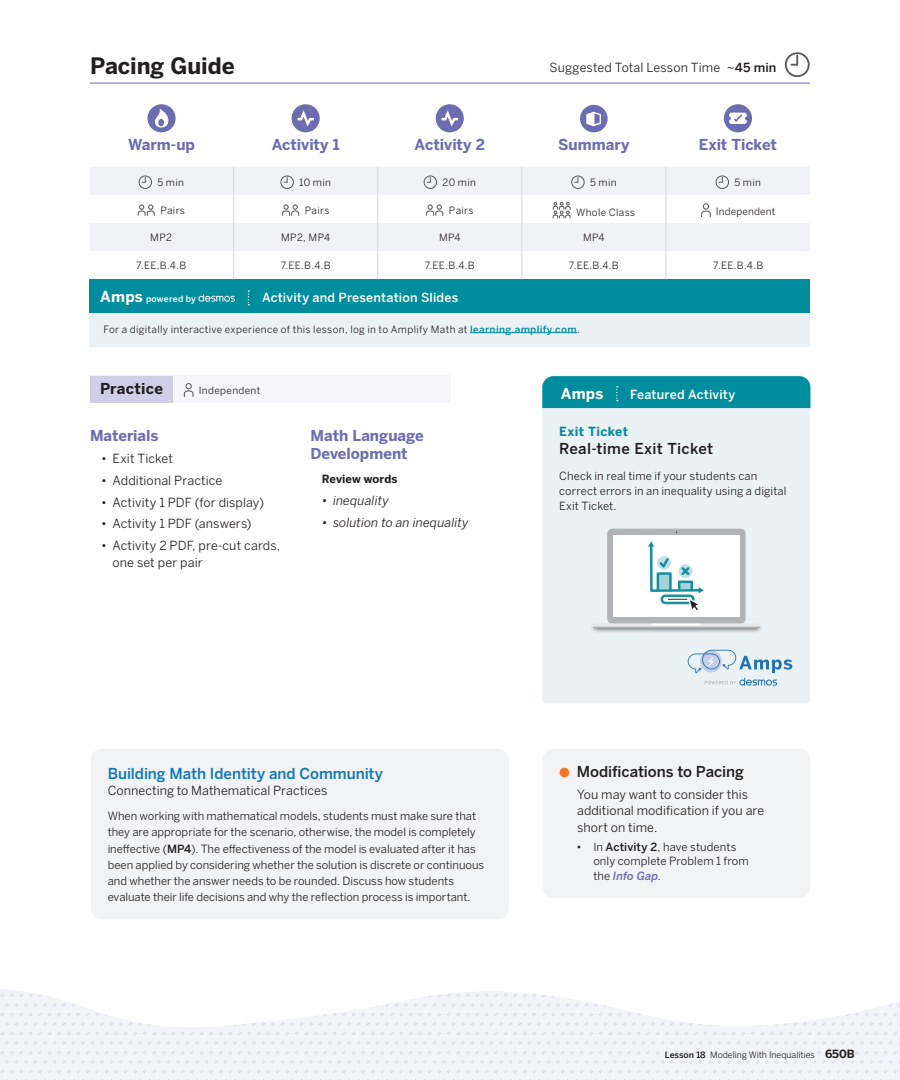
<style>
.page{position:relative;width:900px;height:1080px;background:#fff}
.page>*{position:absolute;margin:0;border:0;box-sizing:border-box;transform-origin:0 0}
.Section_Header_-_18p{font:700 22.5px "Benton Sans";letter-spacing:-.005em;color:#231f20}
.PG_Head{font:700 15px/18px "Benton Sans";letter-spacing:-.005em;color:#6d6cb2}
._9_12_No_Indent{font:500 15px "Benton Sans";letter-spacing:-.005em;color:#0c77be}
._9_12_No_Indent-2{font:500 15px "Benton Sans";letter-spacing:-.005em;color:#231f20}
.Standards_Subheads{font:500 15px "Benton Sans";letter-spacing:.02em;color:#231f20}
.PG_Body_-_8_15{font:700 15px "Benton Sans";letter-spacing:.015em;color:#231f20}
.t1{font:700 15px "Benton Sans";color:#fff}
._9_12_No_Indent-3{font:12.5px/16.2px "Benton Sans";letter-spacing:.005em;color:#231f20}
.t2{font:500 12.5px "Benton Sans";letter-spacing:.015em;color:#fff}
.t3{font:italic 12.5px "Benton Sans";letter-spacing:.005em;color:#231f20}
.Standards_Subheads-2{font:700 12.5px "Benton Sans";letter-spacing:.03em;color:#008d9e}
._9_12_No_Indent-4{font:11.25px/16.2px "Benton Sans";color:#231f20}
.Featured_Act_text{font:11.25px/15px "Benton Sans";letter-spacing:.01em;color:#231f20}
.t4{font:italic 500 11.25px "Benton Sans";letter-spacing:.005em;color:#6d6cb2}
.BW-SubH2{font:700 11.25px "Benton Sans";letter-spacing:.005em;color:#231f20}
.PG_Body_-_8_15-2{font:10px "Benton Sans";letter-spacing:.035em;color:#231f20}
.PG_Body_-_9pt_indent{font:10px "Benton Sans";letter-spacing:.03em;color:#231f20}
.t5{font:8.75px "Benton Sans";color:#231f20}
.t6{font:500 8.75px "Benton Sans";letter-spacing:.02em;color:#fff}
.s1{font-weight:500}
.s2{font-weight:700;font-size:15px}
.s3{font-weight:500;color:#008d9e}
.s4{font-style:normal}
.s5{font-weight:400;font-style:normal;color:#231f20}
.s6{font-weight:700;font-size:11.25px}
</style>
<div class="page">
<svg style="left:0;top:989px;width:900px;height:91px;fill:#f3f4f9"></svg>
<div style="left:90px;top:167px;width:720px;height:28px;background:#f1f1f8"></div>
<svg style="left:90px;top:195px;width:720px;height:84px"></svg>
<div style="left:89px;top:279px;width:721px;height:35px;background:#008d9e"></div>
<div style="left:89px;top:314px;width:721px;height:34px;background:#ebf2f5"></div>
<hr style="left:665px;top:167px;width:2px;height:28px;background:#dcdddf">
<hr style="left:665px;top:195px;width:2px;height:28px;background:#dcdddf">
<hr style="left:665px;top:251px;width:2px;height:28px;background:#dcdddf">
<svg style="left:521px;top:167px;width:1px;height:112px"></svg>
<hr style="left:665px;top:223px;width:2px;height:28px;background:#dcdddf">
<svg style="left:233px;top:167px;width:1px;height:112px"></svg>
<svg style="left:377px;top:167px;width:1px;height:112px"></svg>
<svg style="left:147px;top:104px;width:29px;height:28px"></svg>
<svg style="left:292px;top:104px;width:28px;height:28px"></svg>
<svg style="left:436px;top:104px;width:28px;height:28px"></svg>
<svg style="left:580px;top:105px;width:28px;height:27px"></svg>
<svg style="left:724px;top:104px;width:28px;height:28px"></svg>
<div style="left:139px;top:175px;width:13px;height:14px;border:1px solid #57585a;border-radius:50%"></div>
<svg style="left:142px;top:177px;width:4px;height:6px"></svg>
<div style="left:280px;top:175px;width:14px;height:14px;border:1px solid #57585a;border-radius:50%"></div>
<svg style="left:284px;top:177px;width:4px;height:6px"></svg>
<div style="left:424px;top:175px;width:13px;height:14px;border:1px solid #57585a;border-radius:50%"></div>
<svg style="left:427px;top:177px;width:4px;height:6px"></svg>
<div style="left:571px;top:175px;width:14px;height:14px;border:1px solid #57585a;border-radius:50%"></div>
<svg style="left:575px;top:177px;width:3px;height:6px"></svg>
<div style="left:716px;top:175px;width:13px;height:14px;border:1px solid #57585a;border-radius:50%"></div>
<svg style="left:719px;top:177px;width:4px;height:6px"></svg>
<svg style="left:137px;top:204px;width:18px;height:12px"></svg>
<svg style="left:282px;top:204px;width:17px;height:12px"></svg>
<svg style="left:426px;top:204px;width:18px;height:12px"></svg>
<svg style="left:553px;top:202px;width:18px;height:16px"></svg>
<svg style="left:701px;top:203px;width:10px;height:14px"></svg>
<svg style="left:198px;top:294px;width:37px;height:8px"></svg>
<hr style="left:470px;top:332px;width:107px;height:1px;background:#008d9e">
<div style="left:542px;top:408px;width:268px;height:296px;background:#ebf2f5"></div>
<div style="left:542px;top:376px;width:269px;height:32px;background:#008d9e"></div>
<div style="left:90px;top:376px;width:361px;height:27px;background:#f5f5fa"></div>
<div style="left:90px;top:376px;width:82px;height:27px;background:#d0cfe7"></div>
<svg style="left:184px;top:383px;width:9px;height:14px"></svg>
<div style="left:543px;top:749px;width:267px;height:149px;background:#f2f3f4;border-radius:11px"></div>
<div style="left:560px;top:768px;width:9px;height:9px;background:#f47321;border-radius:50%"></div>
<div style="left:91px;top:749px;width:418px;height:170px;background:#f2f3f4;border-radius:11px"></div>
<svg style="left:688px;top:650px;width:104px;height:36px;background:#cadbe9"></svg>
<img style="left:588px;top:623px;width:177px;height:11px">
<div style="left:607px;top:529px;width:139px;height:95px;background:#b2b3b7;border-radius:5px"></div>
<div style="left:613px;top:535px;width:126px;height:82px;background:#fff"></div>
<svg style="left:592px;top:624px;width:168px;height:5px"></svg>
<div style="left:661px;top:594px;width:34px;height:10px;border:2px solid #1c909f;border-radius:4px"></div>
<svg style="left:668px;top:599px;width:30px;height:11px"></svg>
<svg style="left:648px;top:541px;width:56px;height:52px"></svg>
<hr style="left:90px;top:83px;width:720px;height:1px;background:#6d6cb2">
<div style="left:785px;top:52px;width:25px;height:25px;border:2px solid #57585a;border-radius:50%"></div>
<svg style="left:791px;top:56px;width:7px;height:10px"></svg>
<p class="Section_Header_-_18p" style="left:90px;top:51px;width:146px">Pacing Guide</p>
<p class="_9_12_No_Indent-3" style="left:550px;top:59px;width:228px">Suggested Total Lesson Time ~<span class="s1">45 min</span></p>
<p class="PG_Head" style="left:128px;top:136px;width:68px">Warm-up</p>
<p class="PG_Head" style="left:272px;top:136px;width:69px">Activity 1</p>
<p class="PG_Head" style="left:415px;top:136px;width:72px">Activity 2</p>
<p class="PG_Head" style="left:558px;top:136px;width:73px">Summary</p>
<p class="PG_Head" style="left:699px;top:136px;width:80px">Exit Ticket</p>
<p class="PG_Body_-_8_15-2" style="left:157px;top:177px;width:28px">5 min</p>
<p class="PG_Body_-_8_15-2" style="left:299px;top:177px;width:33px">10 min</p>
<p class="PG_Body_-_8_15-2" style="left:443px;top:177px;width:35px">20 min</p>
<p class="PG_Body_-_8_15-2" style="left:590px;top:177px;width:28px">5 min</p>
<p class="PG_Body_-_8_15-2" style="left:735px;top:177px;width:28px">5 min</p>
<p class="PG_Body_-_8_15-2" style="left:160px;top:204px;width:26px">Pairs</p>
<p class="PG_Body_-_8_15-2" style="left:305px;top:204px;width:26px">Pairs</p>
<p class="PG_Body_-_8_15-2" style="left:449px;top:204px;width:26px">Pairs</p>
<p class="PG_Body_-_8_15-2" style="left:576px;top:206px;width:60px">Whole Class</p>
<p class="PG_Body_-_9pt_indent" style="left:716px;top:205px;width:61px">Independent</p>
<p class="PG_Body_-_8_15-2" style="left:150px;top:231px;width:23px">MP2</p>
<p class="PG_Body_-_8_15-2" style="left:281px;top:231px;width:50px">MP2, MP4</p>
<p class="PG_Body_-_8_15-2" style="left:439px;top:231px;width:23px">MP4</p>
<p class="PG_Body_-_8_15-2" style="left:583px;top:231px;width:23px">MP4</p>
<p class="PG_Body_-_8_15-2" style="left:136px;top:260px;width:51px">7.EE.B.4.B</p>
<p class="PG_Body_-_8_15-2" style="left:281px;top:260px;width:51px">7.EE.B.4.B</p>
<p class="PG_Body_-_8_15-2" style="left:425px;top:260px;width:51px">7.EE.B.4.B</p>
<p class="PG_Body_-_8_15-2" style="left:569px;top:260px;width:51px">7.EE.B.4.B</p>
<p class="PG_Body_-_8_15-2" style="left:713px;top:260px;width:51px">7.EE.B.4.B</p>
<p class="t6" style="left:100px;top:293px;width:97px"><span class="s2">Amps</span> powered by</p>
<p class="t2" style="left:262px;top:290px;width:198px">Activity and Presentation Slides</p>
<p class="PG_Body_-_9pt_indent" style="left:103px;top:323px;width:478px">For a digitally interactive experience of this lesson, log in to Amplify Math at <span class="s3">learning.amplify.com</span>.</p>
<p class="PG_Body_-_8_15" style="left:100px;top:380px;width:65px">Practice</p>
<p class="t1" style="left:561px;top:384px;width:44px">Amps</p>
<p class="t2" style="left:630px;top:386px;width:107px">Featured Activity</p>
<p class="PG_Body_-_8_15-2" style="left:199px;top:385px;width:63px">Independent</p>
<p class="PG_Head" style="left:90px;top:427px;width:70px">Materials</p>
<p class="_9_12_No_Indent-3" style="left:101px;top:450px;width:73px">• Exit Ticket</p>
<p class="_9_12_No_Indent-3" style="left:101px;top:472px;width:123px">• Additional Practice</p>
<p class="_9_12_No_Indent-3" style="left:101px;top:494px;width:164px">• Activity 1 PDF (for display)</p>
<p class="_9_12_No_Indent-3" style="left:101px;top:516px;width:152px">• Activity 1 PDF (answers)</p>
<p class="_9_12_No_Indent-3" style="left:113px;top:538px;width:169px;text-indent:-11px">• Activity 2 PDF, pre-cut cards, one set per pair</p>
<p class="PG_Head" style="left:310px;top:427px;width:115px">Math Language<br>Development</p>
<p class="BW-SubH2" style="left:322px;top:472px;width:77px">Review words</p>
<p class="t3" style="left:322px;top:493px;width:69px"><span class="s4">•</span> inequality</p>
<p class="t3" style="left:322px;top:515px;width:148px"><span class="s4">•</span> solution to an inequality</p>
<p class="Standards_Subheads-2" style="left:559px;top:424px;width:71px">Exit Ticket</p>
<p class="Standards_Subheads" style="left:559px;top:440px;width:156px">Real-time Exit Ticket</p>
<p class="Featured_Act_text" style="left:559px;top:469px;width:229px">Check in real time if your students can correct errors in an inequality using a digital<br>Exit Ticket.</p>
<p class="_9_12_No_Indent" style="left:108px;top:764px;width:277px">Building Math Identity and Community</p>
<p class="_9_12_No_Indent-3" style="left:108px;top:782px;width:221px">Connecting to Mathematical Practices</p>
<p class="_9_12_No_Indent-4" style="left:108px;top:808px;width:378px">When working with mathematical models, students must make sure that they are appropriate for the scenario, otherwise, the model is completely ineffective (<span class="s1">MP4</span>). The effectiveness of the model is evaluated after it has been applied by considering whether the solution is discrete or continuous and whether the answer needs to be rounded. Discuss how students evaluate their life decisions and why the reflection process is important.</p>
<p class="_9_12_No_Indent-2" style="left:577px;top:763px;width:169px">Modifications to Pacing</p>
<p class="_9_12_No_Indent-3" style="left:577px;top:787px;width:189px">You may want to consider this additional modification if you are short on time.</p>
<p class="_9_12_No_Indent-4" style="left:593px;top:840px;width:157px;line-height:13.8px;text-indent:-17px">• In <span class="s1">Activity 2</span>, have students only complete Problem 1 from</p>
<p class="t4" style="left:593px;top:869px;width:69px"><span class="s5">the</span> Info Gap<span class="s5">.</span></p>
<p class="t5" style="left:665px;top:1049px;width:192px"><span class="s1">Lesson 18</span> Modeling With Inequalities <span class="s6">650B</span></p>
</div>
